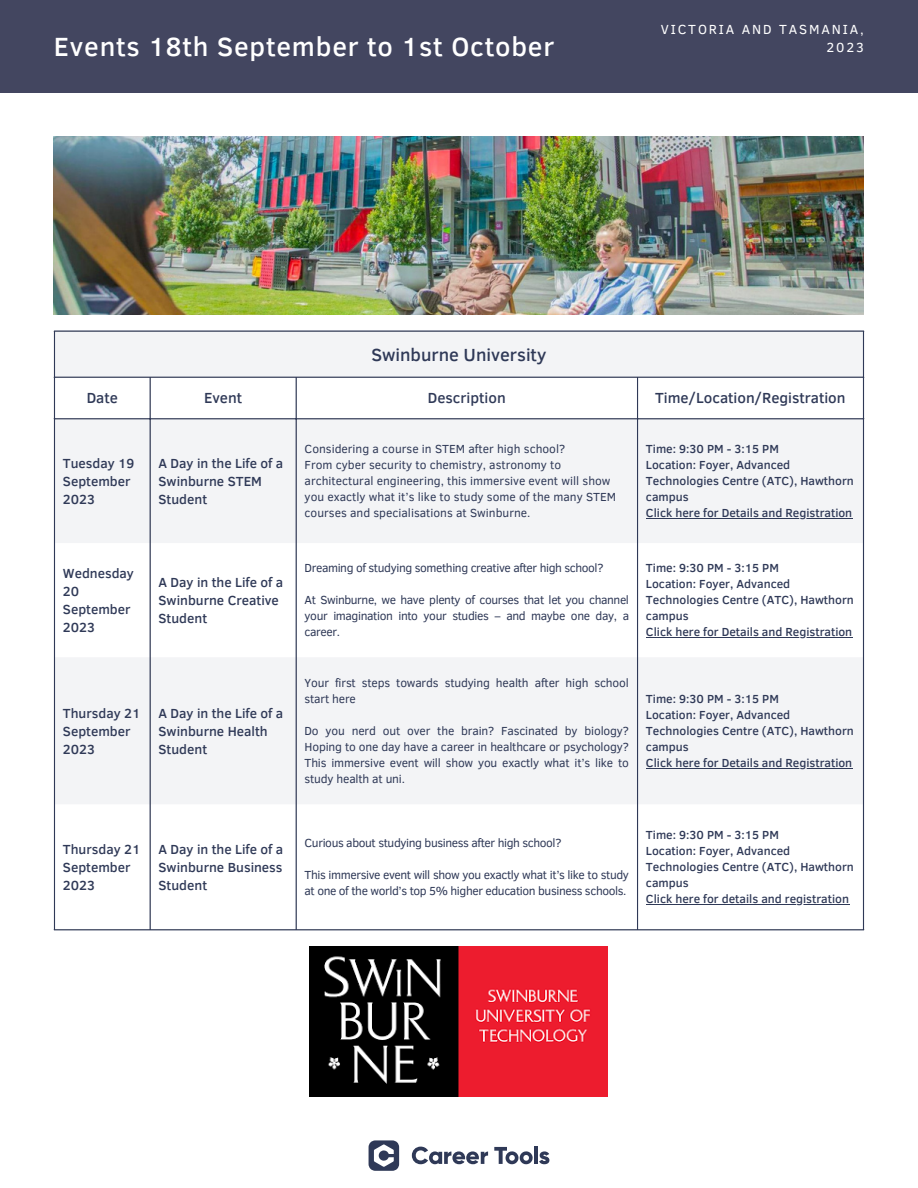
<style>
.page{position:relative;width:918px;height:1188px;background:#fff}
.page>*{position:absolute;margin:0;border:0;box-sizing:border-box;transform-origin:0 0}
.t1{font:500 27px "Clear Sans";letter-spacing:.03em;color:#fff}
.t2{font:500 18px "Clear Sans";color:#2f3957}
.t3{font:500 15px "Clear Sans";color:#2f3957}
.t4{font:500 13.5px/18px "Clear Sans";color:#2f3957}
.t5{font:13.5px "Clear Sans";letter-spacing:.14em;color:#fff}
.t6{font:12px/16px "Clear Sans";letter-spacing:-.015em;color:#2f3957}
.t7{font:500 12px/16px "Clear Sans";color:#2f3957}
.t8{font:12px/16px "Clear Sans";letter-spacing:-.035em;color:#2f3957}
</style>
<div class="page">
<div style="left:0;top:0;width:918px;height:92px;background:#434660"></div>
<svg style="left:412px;top:1147px;width:76px;height:17px"></svg>
<svg style="left:494px;top:1147px;width:39px;height:17px"></svg>
<hr style="left:534px;top:1146px;width:4px;height:18px;background:#2f3957">
<svg style="left:539px;top:1151px;width:10px;height:13px"></svg>
<svg style="left:369px;top:1140px;width:30px;height:31px"></svg>
<div style="left:55px;top:332px;width:808px;height:472px;background:#f3f4f6"></div>
<svg style="left:55px;top:378px;width:808px;height:279px"></svg>
<hr style="left:646px;top:518px;width:207px;height:1px;background:#2f3957">
<hr style="left:646px;top:637px;width:207px;height:1px;background:#2f3957">
<hr style="left:646px;top:768px;width:207px;height:1px;background:#2f3957">
<hr style="left:646px;top:904px;width:203px;height:1px;background:#2f3957">
<hr style="left:54px;top:332px;width:1px;height:597px;background:#2f3957">
<hr style="left:150px;top:378px;width:1px;height:551px;background:#2f3957">
<hr style="left:296px;top:378px;width:1px;height:551px;background:#2f3957">
<hr style="left:637px;top:378px;width:1px;height:551px;background:#2f3957">
<hr style="left:863px;top:332px;width:1px;height:597px;background:#2f3957">
<hr style="left:54px;top:331px;width:810px;height:1px;background:#2f3957">
<hr style="left:54px;top:377px;width:810px;height:1px;background:#2f3957">
<hr style="left:54px;top:418px;width:810px;height:1px;background:#2f3957">
<hr style="left:54px;top:929px;width:810px;height:1px;background:#2f3957">
<img style="left:54px;top:137px;width:810px;height:177px">
<img style="left:310px;top:947px;width:298px;height:150px">
<p class="t5" style="left:661px;top:19px;width:205px">VICTORIA AND TASMANIA,</p>
<p class="t1" style="left:54px;top:27px;width:502px">Events 18th September to 1st October</p>
<p class="t5" style="left:827px;top:37px;width:39px">2023</p>
<p class="t2" style="left:371px;top:341px;width:177px">Swinburne University</p>
<p class="t3" style="left:87px;top:386px;width:33px">Date</p>
<p class="t3" style="left:204px;top:386px;width:40px">Event</p>
<p class="t3" style="left:428px;top:386px;width:79px">Description</p>
<p class="t3" style="left:655px;top:386px;width:192px">Time/Location/Registration</p>
<p class="t4" style="left:63px;top:454px;width:73px">Tuesday 19<br>September<br>2023</p>
<p class="t4" style="left:159px;top:454px;width:126px">A Day in the Life of a<br>Swinburne STEM<br>Student</p>
<p class="t4" style="left:63px;top:564px;width:73px">Wednesday<br>20<br>September<br>2023</p>
<p class="t4" style="left:159px;top:573px;width:126px">A Day in the Life of a<br>Swinburne Creative<br>Student</p>
<p class="t4" style="left:63px;top:703px;width:79px">Thursday 21<br>September<br>2023</p>
<p class="t4" style="left:159px;top:703px;width:126px">A Day in the Life of a<br>Swinburne Health<br>Student</p>
<p class="t4" style="left:63px;top:840px;width:79px">Thursday 21<br>September<br>2023</p>
<p class="t4" style="left:159px;top:840px;width:126px;text-align:justify">A Day in the Life of a Swinburne Business Student</p>
<p class="t6" style="left:305px;top:440px;width:262px">Considering a course in STEM after high school?</p>
<p class="t6" style="left:305px;top:456px;width:313px">From cyber security to chemistry, astronomy to architectural engineering, this immersive event will show you exactly what it’s like to study some of the many STEM courses and specialisations at Swinburne.</p>
<p class="t8" style="left:305px;top:559px;width:300px">Dreaming of studying something creative after high school?</p>
<p class="t6" style="left:305px;top:591px;width:326px;text-align:justify">At Swinburne, we have plenty of courses that let you channel your imagination into your studies – and maybe one day, a career.</p>
<p class="t6" style="left:305px;top:674px;width:326px">Your first steps towards studying health after high school start here</p>
<p class="t6" style="left:305px;top:722px;width:326px;text-align:justify">Do you nerd out over the brain? Fascinated by biology?<br>Hoping to one day have a career in healthcare or psychology?<br>This immersive event will show you exactly what it’s like to study health at uni.</p>
<p class="t7" style="left:646px;top:440px;width:134px">Time: 9:30 PM - 3:15 PM</p>
<p class="t7" style="left:646px;top:456px;width:209px">Location: Foyer, Advanced<br>Technologies Centre (ATC), Hawthorn campus</p>
<p class="t7" style="left:646px;top:504px;width:208px">Click here for Details and Registration</p>
<p class="t7" style="left:646px;top:559px;width:134px">Time: 9:30 PM - 3:15 PM</p>
<p class="t7" style="left:646px;top:575px;width:209px">Location: Foyer, Advanced<br>Technologies Centre (ATC), Hawthorn campus</p>
<p class="t7" style="left:646px;top:623px;width:208px">Click here for Details and Registration</p>
<p class="t7" style="left:646px;top:690px;width:134px">Time: 9:30 PM - 3:15 PM</p>
<p class="t7" style="left:646px;top:706px;width:209px">Location: Foyer, Advanced<br>Technologies Centre (ATC), Hawthorn campus</p>
<p class="t7" style="left:646px;top:754px;width:208px">Click here for Details and Registration</p>
<p class="t8" style="left:305px;top:834px;width:258px">Curious about studying business after high school?</p>
<p class="t8" style="left:305px;top:866px;width:326px">This immersive event will show you exactly what it’s like to study at one of the world’s top 5% higher education business schools.</p>
<p class="t7" style="left:646px;top:826px;width:134px">Time: 9:30 PM - 3:15 PM</p>
<p class="t7" style="left:646px;top:842px;width:209px">Location: Foyer, Advanced<br>Technologies Centre (ATC), Hawthorn campus</p>
<p class="t7" style="left:646px;top:890px;width:205px">Click here for details and registration</p>
</div>
